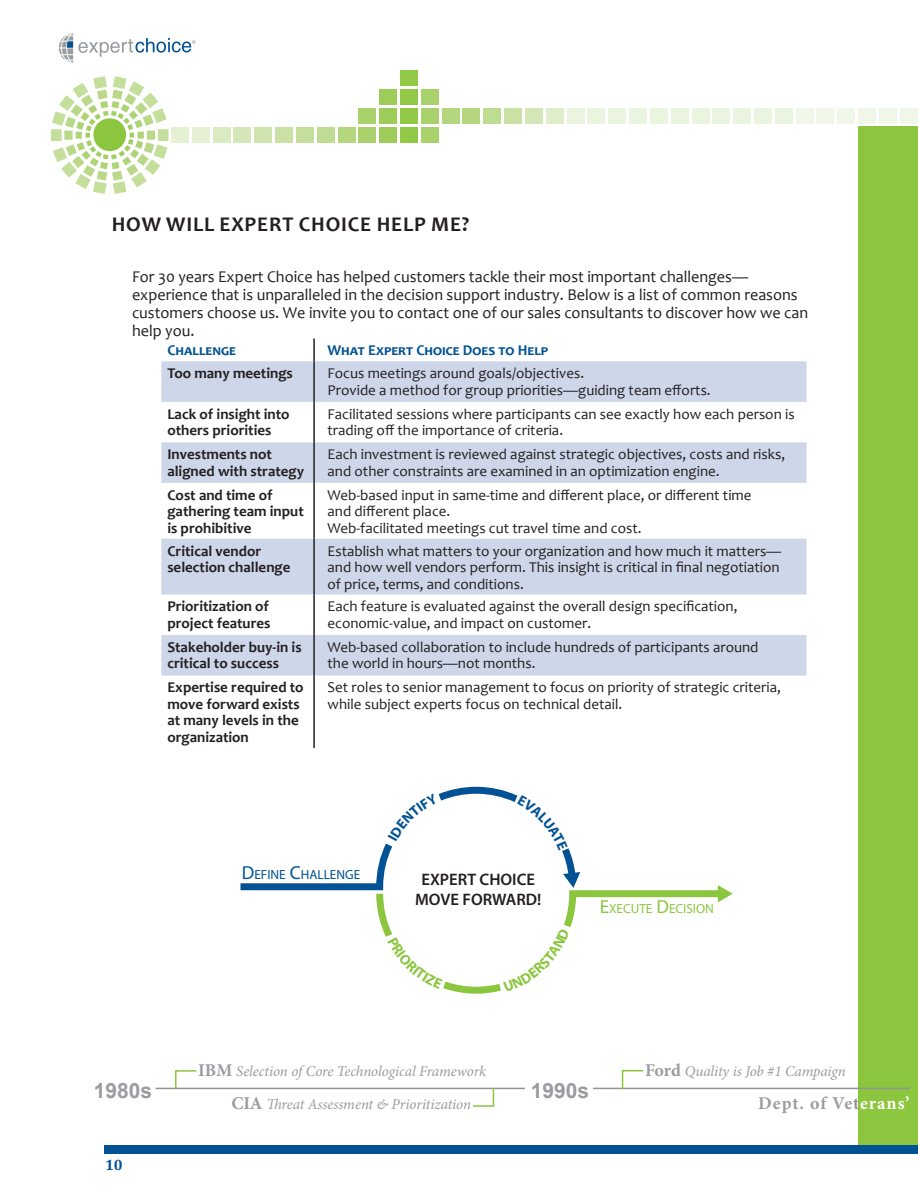
<style>
.page{position:relative;width:918px;height:1188px;background:#fff}
.page>*{position:absolute;margin:0;border:0;box-sizing:border-box;transform-origin:0 0}
.t1{font:700 21px "Candara";letter-spacing:.04em;color:#231f20}
.t2{font:700 21px "Arial";color:#9b9ca0}
.t3{font:700 18px "Minion Pro";letter-spacing:.05em;color:#9b9ca0}
.t4{font:600 16.65px/19.5px "Myriad Pro";color:#231f20;text-align:center}
.t5{font:16.5px/18px "Candara";color:#231f20}
.t6{font:15px/16.5px "Candara";color:#231f20}
.t7{font:700 15px/16.5px "Candara";color:#231f20}
.t8{font:italic 15px/32.5px "Minion Pro";letter-spacing:-.01em;color:#9b9ca0}
.t9{font:700 15px "Candara";color:#005294}
.t10{font:700 15px "Cambria";color:#005294}
.t11{font:13.2px "Myriad Pro";color:#005294}
.t12{font:13.2px "Myriad Pro";color:#8bc63e}
.s1{font-size:18.9px}
.s2{font-weight:700;font-style:normal;font-size:18px}
.s3{color:#919295}
.s4{color:#fff}
</style>
<div class="page">
<div style="left:338px;top:127px;width:17px;height:16px;background:#b3d67f"></div>
<div style="left:234px;top:127px;width:17px;height:16px;background:#d5e7b8"></div>
<div style="left:254px;top:127px;width:18px;height:16px;background:#cfe4ae"></div>
<div style="left:275px;top:127px;width:18px;height:16px;background:#c9e1a4"></div>
<div style="left:296px;top:127px;width:18px;height:16px;background:#c4df9b"></div>
<div style="left:317px;top:127px;width:17px;height:16px;background:#bedc92"></div>
<div style="left:213px;top:127px;width:17px;height:16px;background:#daeac1"></div>
<div style="left:192px;top:127px;width:17px;height:16px;background:#e5f0d5"></div>
<div style="left:421px;top:127px;width:18px;height:16px;background:#a9d26c"></div>
<div style="left:400px;top:127px;width:18px;height:16px;background:#91c846"></div>
<div style="left:379px;top:127px;width:18px;height:16px;background:#9dcd58"></div>
<div style="left:359px;top:127px;width:17px;height:16px;background:#a9d26c"></div>
<div style="left:400px;top:70px;width:18px;height:16px;background:#91c846"></div>
<div style="left:421px;top:89px;width:18px;height:16px;background:#a9d26c"></div>
<div style="left:400px;top:89px;width:18px;height:16px;background:#91c846"></div>
<div style="left:379px;top:89px;width:18px;height:16px;background:#9dcd58"></div>
<div style="left:421px;top:108px;width:18px;height:16px;background:#a9d26c"></div>
<div style="left:400px;top:108px;width:18px;height:16px;background:#91c846"></div>
<div style="left:379px;top:108px;width:18px;height:16px;background:#9dcd58"></div>
<div style="left:359px;top:108px;width:17px;height:16px;background:#a9d26c"></div>
<div style="left:442px;top:108px;width:17px;height:16px;background:#b3d67f"></div>
<div style="left:463px;top:108px;width:17px;height:16px;background:#b3d67f"></div>
<div style="left:484px;top:108px;width:17px;height:16px;background:#bedc92"></div>
<div style="left:504px;top:108px;width:18px;height:16px;background:#c9e1a4"></div>
<div style="left:525px;top:108px;width:18px;height:16px;background:#d5e7b8"></div>
<div style="left:629px;top:108px;width:18px;height:16px;background:#ebf4de"></div>
<div style="left:609px;top:108px;width:17px;height:16px;background:#ebf4de"></div>
<div style="left:588px;top:108px;width:17px;height:16px;background:#ebf4de"></div>
<div style="left:567px;top:108px;width:17px;height:16px;background:#ebf4de"></div>
<div style="left:546px;top:108px;width:17px;height:16px;background:#dfedcb"></div>
<div style="left:650px;top:108px;width:18px;height:16px;background:#ebf4de"></div>
<div style="left:671px;top:108px;width:17px;height:16px;background:#ebf4de"></div>
<div style="left:692px;top:108px;width:17px;height:16px;background:#ebf4de"></div>
<div style="left:713px;top:108px;width:17px;height:16px;background:#ebf4de"></div>
<div style="left:733px;top:108px;width:18px;height:16px;background:#ebf4de"></div>
<div style="left:754px;top:108px;width:18px;height:16px;background:#ebf4de"></div>
<div style="left:775px;top:108px;width:18px;height:16px;background:#ebf4de"></div>
<div style="left:796px;top:108px;width:17px;height:16px;background:#f1f7e8"></div>
<div style="left:817px;top:108px;width:17px;height:16px;background:#f1f7e8"></div>
<div style="left:838px;top:108px;width:17px;height:16px;background:#f1f7e8"></div>
<div style="left:858px;top:108px;width:18px;height:16px;background:#f1f7e8"></div>
<div style="left:879px;top:108px;width:18px;height:16px;background:#f1f7e8"></div>
<div style="left:900px;top:108px;width:18px;height:16px;background:#f1f7e8"></div>
<div style="left:171px;top:127px;width:17px;height:16px;background:#e5f0d5"></div>
<div style="left:858px;top:126px;width:60px;height:1024px;background:#8bc63e"></div>
<div style="left:158px;top:129px;width:10px;height:12px;background:#c4df9b"></div>
<div style="left:51px;top:129px;width:11px;height:12px;background:#c4df9b"></div>
<svg style="left:52px;top:76px;width:115px;height:118px"></svg>
<svg style="left:59px;top:33px;width:137px;height:30px"></svg>
<div style="left:104px;top:1145px;width:814px;height:9px;background:#005294"></div>
<hr style="left:156px;top:1088px;width:754px;height:1px;background:#919295">
<div style="left:525px;top:1076px;width:68px;height:31px;background:#fff"></div>
<svg style="left:161px;top:361px;width:646px;height:315px;fill:#ced6e9"></svg>
<hr style="left:313px;top:338px;width:2px;height:23px;background:#231f20">
<hr style="left:313px;top:361px;width:2px;height:41px;background:#231f20">
<hr style="left:313px;top:402px;width:2px;height:40px;background:#231f20">
<hr style="left:313px;top:442px;width:2px;height:41px;background:#231f20">
<hr style="left:313px;top:483px;width:2px;height:56px;background:#231f20">
<hr style="left:313px;top:539px;width:2px;height:56px;background:#231f20">
<hr style="left:313px;top:595px;width:2px;height:40px;background:#231f20">
<hr style="left:313px;top:635px;width:2px;height:41px;background:#231f20">
<hr style="left:313px;top:676px;width:2px;height:72px;background:#231f20">
<svg style="left:174px;top:1070px;width:24px;height:20px"></svg>
<svg style="left:471px;top:1087px;width:24px;height:20px"></svg>
<svg style="left:621px;top:1070px;width:24px;height:20px"></svg>
<svg style="left:240px;top:786px;width:493px;height:208px"></svg>
<h1 class="t1" style="left:112px;top:212px;width:240px">How Will Expert Choice</h1>
<h1 class="t1" style="left:377px;top:212px;width:94px">help me?</h1>
<p class="t5" style="left:132px;top:267px;width:678px">For 30 years Expert Choice has helped customers tackle their most important challenges— experience that is unparalleled in the decision support industry. Below is a list of common reasons customers choose us. We invite you to contact one of our sales consultants to discover how we can help you.</p>
<p class="t9" style="left:167px;top:341px;width:70px">Challenge</p>
<p class="t9" style="left:328px;top:341px;width:222px">What Expert Choice Does to Help</p>
<p class="t7" style="left:167px;top:365px;width:127px">Too many meetings</p>
<p class="t6" style="left:328px;top:365px;width:385px">Focus meetings around goals/objectives.<br>Provide a method for group priorities—guiding team efforts.</p>
<p class="t7" style="left:167px;top:406px;width:124px">Lack of insight into others priorities</p>
<p class="t6" style="left:328px;top:406px;width:469px">Facilitated sessions where participants can see exactly how each person is trading off the importance of criteria.</p>
<p class="t7" style="left:167px;top:446px;width:138px">Investments not aligned with strategy</p>
<p class="t6" style="left:328px;top:446px;width:459px">Each investment is reviewed against strategic objectives, costs and risks, and other constraints are examined in an optimization engine.</p>
<p class="t7" style="left:167px;top:487px;width:138px">Cost and time of gathering team input is prohibitive</p>
<p class="t6" style="left:328px;top:487px;width:426px">Web-based input in same-time and different place, or different time and different place.<br>Web-facilitated meetings cut travel time and cost.</p>
<p class="t7" style="left:167px;top:542px;width:125px">Critical vendor selection challenge</p>
<p class="t6" style="left:328px;top:543px;width:455px;text-align:justify">Establish what matters to your organization and how much it matters— and how well vendors perform. This insight is critical in final negotiation of price, terms, and conditions.</p>
<p class="t7" style="left:167px;top:598px;width:105px">Prioritization of project features</p>
<p class="t6" style="left:328px;top:598px;width:411px">Each feature is evaluated against the overall design specification, economic-value, and impact on customer.</p>
<p class="t7" style="left:167px;top:639px;width:136px">Stakeholder buy-in is critical to success</p>
<p class="t6" style="left:328px;top:639px;width:432px">Web-based collaboration to include hundreds of participants around the world in hours—not months.</p>
<p class="t7" style="left:167px;top:679px;width:138px">Expertise required to move forward exists at many levels in the organization</p>
<p class="t6" style="left:328px;top:679px;width:455px">Set roles to senior management to focus on priority of strategic criteria, while subject experts focus on technical detail.</p>
<p class="t11" style="left:242px;top:866px;width:120px"><span class="s1">D</span>EFINE <span class="s1">C</span>HALLENGE</p>
<p class="t4" style="left:415px;top:869px;width:128px">EXPERT CHOICE<br>MOVE FORWARD!</p>
<p class="t12" style="left:600px;top:901px;width:116px"><span class="s1">E</span>XECUTE <span class="s1">D</span>ECISION</p>
<p class="t8" style="left:231px;top:1055px;width:256px;text-indent:-33px"><span class="s2">IBM</span> Selection of Core Technological Framework<br><span class="s2">CIA</span> Threat Assessment &amp; Prioritization</p>
<h1 class="t2" style="left:94px;top:1077px;width:60px">1980s</h1>
<h1 class="t2" style="left:531px;top:1077px;width:60px">1990s</h1>
<p class="t10" style="left:105px;top:1156px;width:19px">10</p>
<p class="t8" style="left:645px;top:1055px;width:202px"><span class="s2">Ford</span> Quality is Job #1 Campaign</p>
<p class="t3" style="left:758px;top:1090px;width:153px">Dept. of Ve<span class="s3">t</span><span class="s4">erans’</span></p>
</div>
